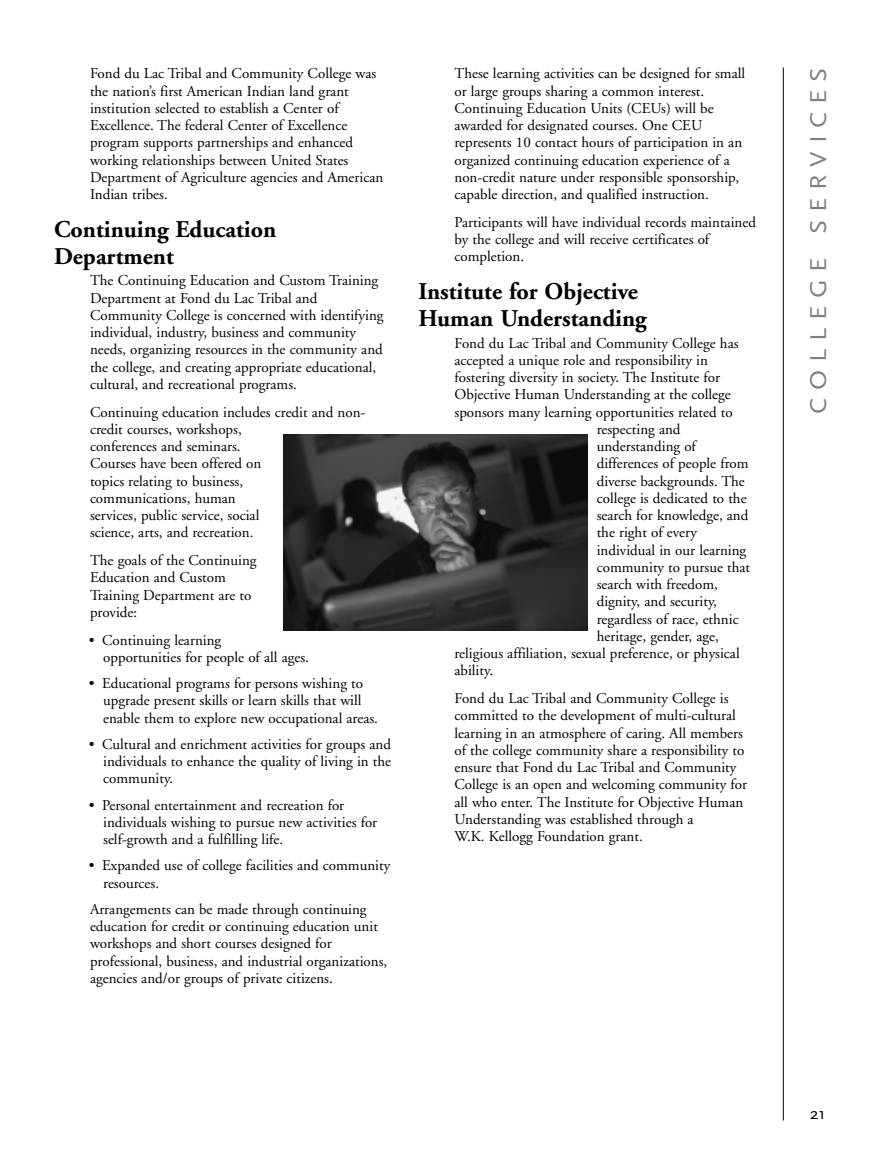
<style>
.page{position:relative;width:891px;height:1161px;background:#fff}
.page>*{position:absolute;margin:0;border:0;box-sizing:border-box;transform-origin:0 0}
.t1{font:700 24px/27px "Adobe Garamond";color:#000}
.t2{font:24px "Scala Sans";letter-spacing:.3em;color:#808080;scale:1.1 1}
.t3{font:16.5px "Scala Sans";color:#000;scale:1.1 1}
.t4{font:15px/17.2px "Adobe Garamond";color:#000}
</style>
<div class="page">
<hr style="left:783px;top:68px;width:1px;height:1052px;background:#000">
<img style="left:284px;top:434px;width:304px;height:197px">
<p class="t4" style="left:90px;top:66px;width:295px">Fond du Lac Tribal and Community College was the nation’s first American Indian land grant institution selected to establish a Center of Excellence. The federal Center of Excellence program supports partnerships and enhanced working relationships between United States Department of Agriculture agencies and American Indian tribes.</p>
<h1 class="t1" style="left:54px;top:218px;width:224px">Continuing Education<br>Department</h1>
<p class="t4" style="left:90px;top:273px;width:295px">The Continuing Education and Custom Training Department at Fond du Lac Tribal and Community College is concerned with identifying individual, industry, business and community needs, organizing resources in the community and the college, and creating appropriate educational, cultural, and recreational programs.</p>
<p class="t4" style="left:90px;top:404px;width:277px">Continuing education includes credit and non&shy;credit courses, workshops,<br>conferences and seminars.<br>Courses have been offered on<br>topics relating to business,<br>communications, human<br>services, public service, social<br>science, arts, and recreation.</p>
<p class="t4" style="left:90px;top:553px;width:168px">The goals of the Continuing<br>Education and Custom<br>Training Department are to provide:</p>
<p class="t4" style="left:103px;top:632px;width:207px;text-indent:-14px">• Continuing learning<br>opportunities for people of all ages.</p>
<p class="t4" style="left:103px;top:676px;width:276px;text-indent:-14px">• Educational programs for persons wishing to upgrade present skills or learn skills that will enable them to explore new occupational areas.</p>
<p class="t4" style="left:103px;top:737px;width:290px;text-align:justify;text-indent:-14px">• Cultural and enrichment activities for groups and individuals to enhance the quality of living in the community.</p>
<p class="t4" style="left:103px;top:797px;width:276px;text-indent:-14px">• Personal entertainment and recreation for individuals wishing to pursue new activities for self-growth and a fulfilling life.</p>
<p class="t4" style="left:103px;top:858px;width:289px;text-indent:-14px">• Expanded use of college facilities and community resources.</p>
<p class="t4" style="left:90px;top:902px;width:299px">Arrangements can be made through continuing education for credit or continuing education unit workshops and short courses designed for professional, business, and industrial organizations, agencies and/or groups of private citizens.</p>
<p class="t4" style="left:454px;top:66px;width:292px">These learning activities can be designed for small or large groups sharing a common interest.<br>Continuing Education Units (CEUs) will be awarded for designated courses. One CEU represents 10 contact hours of participation in an organized continuing education experience of a non-credit nature under responsible sponsorship, capable direction, and qualified instruction.</p>
<p class="t4" style="left:454px;top:215px;width:303px">Participants will have individual records maintained by the college and will receive certificates of completion.</p>
<h1 class="t1" style="left:418px;top:280px;width:230px">Institute for Objective<br>Human Understanding</h1>
<p class="t4" style="left:454px;top:335px;width:286px">Fond du Lac Tribal and Community College has</p>
<p class="t4" style="left:454px;top:353px;width:255px">accepted a unique role and responsibility in</p>
<p class="t4" style="left:454px;top:370px;width:267px">fostering diversity in society. The Institute for</p>
<p class="t4" style="left:454px;top:387px;width:278px">Objective Human Understanding at the college</p>
<p class="t4" style="left:454px;top:404px;width:280px">sponsors many learning opportunities related to</p>
<p class="t4" style="left:597px;top:422px;width:85px">respecting and</p>
<p class="t4" style="left:597px;top:439px;width:101px">understanding of</p>
<p class="t4" style="left:597px;top:456px;width:154px">differences of people from</p>
<p class="t4" style="left:597px;top:473px;width:150px">diverse backgrounds. The</p>
<p class="t4" style="left:597px;top:491px;width:151px">college is dedicated to the</p>
<p class="t4" style="left:597px;top:508px;width:153px">search for knowledge, and</p>
<p class="t4" style="left:597px;top:525px;width:102px">the right of every</p>
<p class="t4" style="left:597px;top:542px;width:151px">individual in our learning</p>
<p class="t4" style="left:597px;top:560px;width:155px">community to pursue that</p>
<p class="t4" style="left:597px;top:577px;width:123px">search with freedom,</p>
<p class="t4" style="left:597px;top:594px;width:122px">dignity, and security,</p>
<p class="t4" style="left:597px;top:611px;width:143px">regardless of race, ethnic</p>
<p class="t4" style="left:597px;top:629px;width:124px">heritage, gender, age,</p>
<p class="t4" style="left:454px;top:646px;width:287px">religious affiliation, sexual preference, or physical</p>
<p class="t4" style="left:454px;top:663px;width:40px">ability.</p>
<p class="t4" style="left:454px;top:691px;width:294px">Fond du Lac Tribal and Community College is committed to the development of multi-cultural learning in an atmosphere of caring. All members of the college community share a responsibility to ensure that Fond du Lac Tribal and Community College is an open and welcoming community for all who enter. The Institute for Objective Human Understanding was established through a<br>W.K. Kellogg Foundation grant.</p>
<h1 class="t2" style="left:809px;top:414px;width:317px;rotate:-90deg">COLLEGE SERVICES</h1>
<p class="t3" style="left:810px;top:1107px;width:16px">21</p>
</div>
